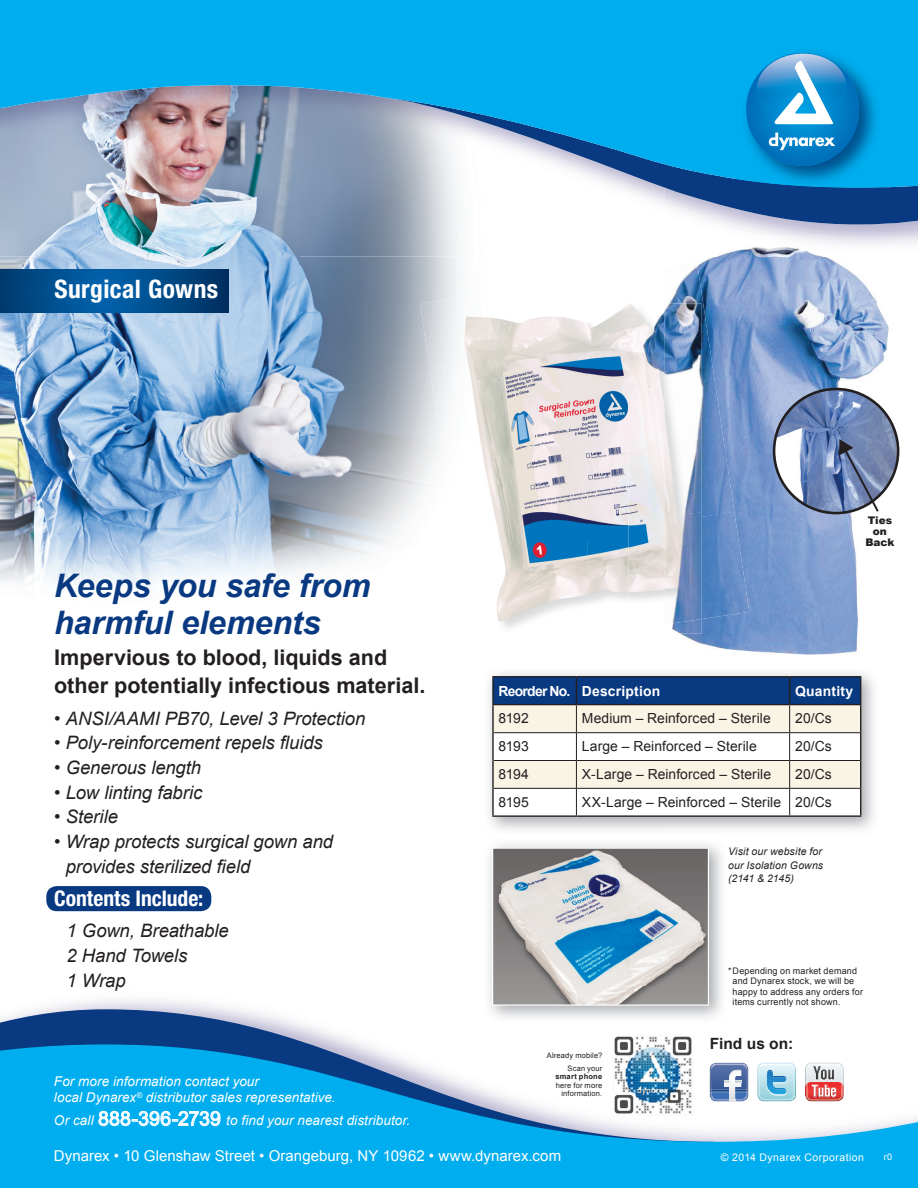
<style>
.page{position:relative;width:918px;height:1188px;background:#fff}
.page>*{position:absolute;margin:0;border:0;box-sizing:border-box;transform-origin:0 0}
.t1{font:italic 700 32.4px/37px "Arial";letter-spacing:-.005em;color:#083981}
.t2{font:700 condensed 25.5px "Helvetica Neue LT Std";letter-spacing:.015em;color:#fff}
.t3{font:700 21.6px/27.8px "Arial";color:#231f20}
.t4{font:700 condensed 21.6px "Helvetica Neue LT Std";color:#fff}
.t5{font:italic 18.45px/24.6px "Arial";letter-spacing:-.005em;color:#231f20}
.t6{font:700 15.45px "Arial";letter-spacing:.005em;color:#231f20}
.t7{font:15px "Arial";letter-spacing:.005em;color:#fff}
.t8{font:13.95px "Arial";letter-spacing:.005em;color:#231f20}
.t9{font:700 13.95px "Arial";letter-spacing:.01em;color:#fff}
.t10{font:italic 13.5px/16.2px "Arial";letter-spacing:.01em;color:#fff}
.t11{font:italic 10.5px/13.5px "Arial";letter-spacing:.015em;color:#231f20;text-align:justify}
.t12{font:10.5px "Arial";letter-spacing:.045em;color:#fff}
.t13{font:900 10.5px/11.2px "Arial";color:#231f20;text-align:center}
.t14{font:9px/10.5px "Arial";letter-spacing:.02em;color:#231f20}
.t15{font:9px "Arial";color:#fff}
.t16{font:7.5px/12.8px "Arial";letter-spacing:.02em;color:#231f20;text-align:right}
.t17{font:700 7.5px "Arial";letter-spacing:.025em;color:#231f20}
.s1{font-style:normal;font-size:19.5px}
</style>
<div class="page">
<img style="left:0;top:256px;width:38px;height:328px">
<img style="left:38px;top:256px;width:418px;height:656px">
<svg style="left:0;top:270px;width:229px;height:43px;background:#004b89"></svg>
<img style="left:0;top:188px;width:299px;height:68px">
<img style="left:299px;top:188px;width:161px;height:68px">
<svg style="left:385px;top:188px;width:533px;height:36px"></svg>
<svg style="left:0;top:0;width:918px;height:188px;background:#3babdb"></svg>
<img style="left:737px;top:188px;width:148px;height:4px">
<img style="left:737px;top:44px;width:148px;height:144px">
<svg style="left:746px;top:53px;width:113px;height:113px;background:#3199d2"></svg>
<div style="left:486px;top:841px;width:178px;height:145px;background:#f2f3f3"></div>
<svg style="left:492px;top:848px;width:216px;height:139px;background:#9aa7b0"></svg>
<img style="left:489px;top:672px;width:385px;height:158px">
<hr style="left:492px;top:705px;width:2px;height:28px;background:#231f20">
<hr style="left:492px;top:733px;width:2px;height:27px;background:#231f20">
<hr style="left:492px;top:760px;width:2px;height:28px;background:#231f20">
<hr style="left:492px;top:788px;width:2px;height:27px;background:#231f20">
<hr style="left:492px;top:676px;width:84px;height:1px;background:#231f20">
<hr style="left:492px;top:677px;width:2px;height:27px;background:#231f20">
<hr style="left:576px;top:676px;width:214px;height:1px;background:#231f20">
<hr style="left:790px;top:676px;width:71px;height:1px;background:#231f20">
<hr style="left:492px;top:704px;width:84px;height:1px;background:#231f20">
<svg style="left:493px;top:677px;width:368px;height:138px"></svg>
<hr style="left:494px;top:760px;width:82px;height:1px;background:#231f20">
<hr style="left:576px;top:760px;width:214px;height:1px;background:#231f20">
<hr style="left:790px;top:760px;width:70px;height:1px;background:#231f20">
<hr style="left:494px;top:732px;width:82px;height:1px;background:#231f20">
<hr style="left:576px;top:732px;width:214px;height:1px;background:#231f20">
<hr style="left:790px;top:732px;width:70px;height:1px;background:#231f20">
<hr style="left:494px;top:788px;width:82px;height:1px;background:#231f20">
<hr style="left:576px;top:788px;width:214px;height:1px;background:#231f20">
<hr style="left:790px;top:788px;width:70px;height:1px;background:#231f20">
<hr style="left:492px;top:815px;width:84px;height:2px;background:#231f20">
<hr style="left:576px;top:815px;width:214px;height:2px;background:#231f20">
<hr style="left:790px;top:815px;width:71px;height:2px;background:#231f20">
<img style="left:430px;top:368px;width:26px;height:235px">
<img style="left:420px;top:296px;width:52px;height:72px">
<img style="left:465px;top:303px;width:163px;height:325px">
<img style="left:680px;top:236px;width:226px;height:419px">
<img style="left:672px;top:625px;width:30px;height:9px">
<img style="left:669px;top:262px;width:65px;height:250px">
<img style="left:702px;top:512px;width:47px;height:107px">
<img style="left:628px;top:303px;width:36px;height:297px">
<img style="left:664px;top:303px;width:38px;height:102px">
<img style="left:664px;top:405px;width:38px;height:107px">
<img style="left:664px;top:512px;width:38px;height:113px">
<img style="left:492px;top:987px;width:217px;height:18px">
<svg style="left:0;top:1009px;width:714px;height:35px"></svg>
<svg style="left:0;top:1044px;width:918px;height:144px;fill:#00aeef"></svg>
<svg style="left:98px;top:1111px;width:123px;height:15px;background:#64cdf4"></svg>
<svg style="left:710px;top:1063px;width:38px;height:38px"></svg>
<img style="left:711px;top:1064px;width:36px;height:6px">
<div style="left:709px;top:1062px;width:40px;height:40px;border:1px solid #fff;border-radius:7px"></div>
<svg style="left:757px;top:1063px;width:39px;height:38px"></svg>
<div style="left:756px;top:1062px;width:41px;height:40px;border:1px solid #fff;border-radius:7px"></div>
<svg style="left:805px;top:1063px;width:39px;height:38px"></svg>
<div style="left:804px;top:1062px;width:41px;height:40px;border:1px solid #fff;border-radius:7px"></div>
<img style="left:613px;top:1034px;width:81px;height:81px">
<div style="left:46px;top:886px;width:165px;height:25px;background:#083981;border-radius:10px"></div>
<img style="left:774px;top:389px;width:124px;height:124px;border-radius:62px">
<div style="left:773px;top:388px;width:126px;height:126px;border:3px solid #231f20;border-radius:50%"></div>
<svg style="left:839px;top:439px;width:40px;height:73px;background:#7182a7"></svg>
<h2 class="t2" style="left:54px;top:274px;width:165px">Surgical Gowns</h2>
<h1 class="t1" style="left:54px;top:567px;width:318px">Keeps you safe from harmful elements</h1>
<p class="t3" style="left:54px;top:644px;width:373px">Impervious to blood, liquids and other potentially infectious material.</p>
<p class="t5" style="left:54px;top:706px;width:313px">• ANSI/AAMI PB70, Level 3 Protection</p>
<p class="t5" style="left:54px;top:731px;width:270px">• Poly-reinforcement repels fluids</p>
<p class="t5" style="left:54px;top:755px;width:148px">• Generous length</p>
<p class="t5" style="left:54px;top:780px;width:150px">• Low linting fabric</p>
<p class="t5" style="left:54px;top:805px;width:65px">• Sterile</p>
<p class="t5" style="left:66px;top:829px;width:269px;text-indent:-12px">• Wrap protects surgical gown and provides sterilized field</p>
<p class="t4" style="left:54px;top:885px;width:151px">Contents Include:</p>
<p class="t5" style="left:67px;top:919px;width:164px">1 Gown, Breathable<br>2 Hand Towels<br>1 Wrap</p>
<p class="t10" style="left:54px;top:1073px;width:283px">For more information contact your<br>local Dynarex<sup>®</sup> distributor sales representative.</p>
<p class="t10" style="left:54px;top:1113px;width:358px">Or call <span class="s1">888-396-2739</span> to find your nearest distributor.</p>
<p class="t13" style="left:865px;top:514px;width:30px">Ties on<br>Back</p>
<p class="t9" style="left:498px;top:682px;width:163px">Reorder No. Description</p>
<p class="t9" style="left:795px;top:682px;width:60px">Quantity</p>
<p class="t8" style="left:498px;top:709px;width:32px">8192</p>
<p class="t8" style="left:582px;top:709px;width:190px">Medium – Reinforced – Sterile</p>
<p class="t8" style="left:795px;top:709px;width:38px">20/Cs</p>
<p class="t8" style="left:498px;top:737px;width:32px">8193</p>
<p class="t8" style="left:582px;top:737px;width:176px">Large – Reinforced – Sterile</p>
<p class="t8" style="left:795px;top:737px;width:38px">20/Cs</p>
<p class="t8" style="left:498px;top:765px;width:32px">8194</p>
<p class="t8" style="left:582px;top:765px;width:191px">X-Large – Reinforced – Sterile</p>
<p class="t8" style="left:795px;top:765px;width:38px">20/Cs</p>
<p class="t8" style="left:498px;top:793px;width:32px">8195</p>
<p class="t8" style="left:582px;top:793px;width:251px">XX-Large – Reinforced – Sterile 20/Cs</p>
<p class="t11" style="left:728px;top:845px;width:97px">Visit our website for our Isolation Gowns (2141 &amp; 2145)</p>
<p class="t16" style="left:547px;top:1049px;width:57px">Already mobile?<br>Scan your</p>
<p class="t17" style="left:555px;top:1072px;width:48px">smart phone</p>
<p class="t16" style="left:556px;top:1081px;width:48px;line-height:8.2px">here for more information.</p>
<p class="t14" style="left:733px;top:965px;width:132px;text-indent:-4px">* Depending on market demand and Dynarex stock, we will be happy to address any orders for items currently not shown.</p>
<p class="t6" style="left:710px;top:1033px;width:85px">Find us on:</p>
<p class="t7" style="left:54px;top:1146px;width:509px">Dynarex • 10 Glenshaw Street • Orangeburg, NY 10962 • www.dynarex.com</p>
<p class="t12" style="left:721px;top:1150px;width:145px">© 2014 Dynarex Corporation</p>
<p class="t15" style="left:884px;top:1151px;width:10px">r0</p>
</div>
